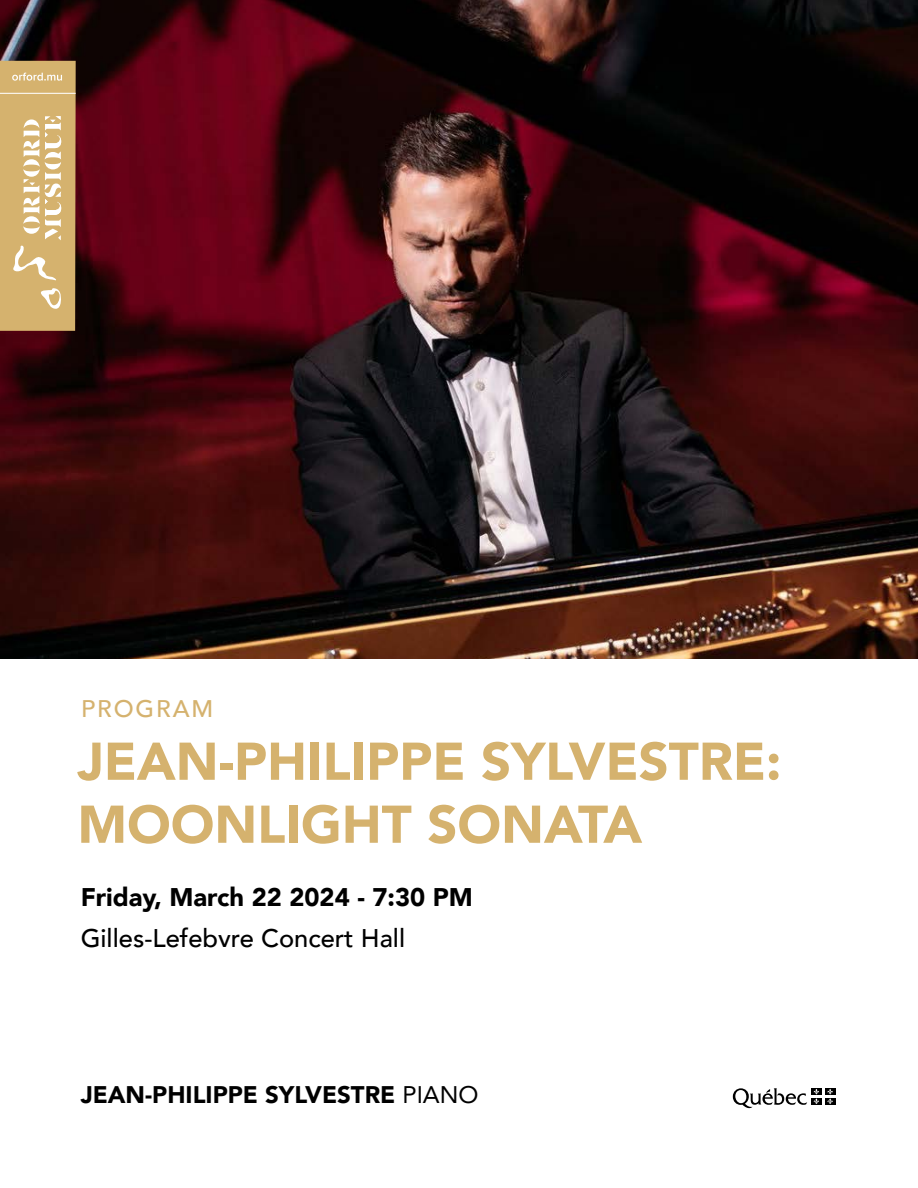
<style>
.page{position:relative;width:918px;height:1188px;background:#fff}
.page>*{position:absolute;margin:0;border:0;box-sizing:border-box;transform-origin:0 0}
.t1{font:900 52.5px/63px "Avenir";color:#d5b26e}
.t2{font:500 25.5px "Avenir";color:#000}
.t3{font:900 25.5px "Avenir";color:#000}
.t4{font:900 24px "Avenir";color:#000}
.t5{font:500 24px "Avenir";letter-spacing:.08em;color:#d5b26e}
.s1{font-weight:400}
</style>
<div class="page">
<img style="left:0;top:0;width:918px;height:659px">
<svg style="left:0;top:61px;width:76px;height:270px;background:#d8b87c"></svg>
<hr style="left:0;top:93px;width:76px;height:1px;background:#fff">
<svg style="left:733px;top:1088px;width:74px;height:20px"></svg>
<div style="left:811px;top:1088px;width:11px;height:7px;background:#000"></div>
<div style="left:825px;top:1088px;width:10px;height:7px;background:#000"></div>
<div style="left:811px;top:1098px;width:11px;height:6px;background:#000"></div>
<svg style="left:814px;top:1089px;width:5px;height:15px"></svg>
<div style="left:825px;top:1098px;width:10px;height:6px;background:#000"></div>
<svg style="left:827px;top:1089px;width:6px;height:15px"></svg>
<p class="t5" style="left:81px;top:688px;width:134px">PROGRAM</p>
<p class="t1" style="left:78px;top:729px;width:705px">JEAN-PHILIPPE SYLVESTRE:<br>MOONLIGHT SONATA</p>
<p class="t3" style="left:81px;top:876px;width:394px">Friday, March 22 2024 - 7:30 PM</p>
<p class="t2" style="left:81px;top:916px;width:326px">Gilles-Lefebvre Concert Hall</p>
<p class="t4" style="left:81px;top:1074px;width:399px">JEAN-PHILIPPE SYLVESTRE <span class="s1">PIANO</span></p>
</div>
